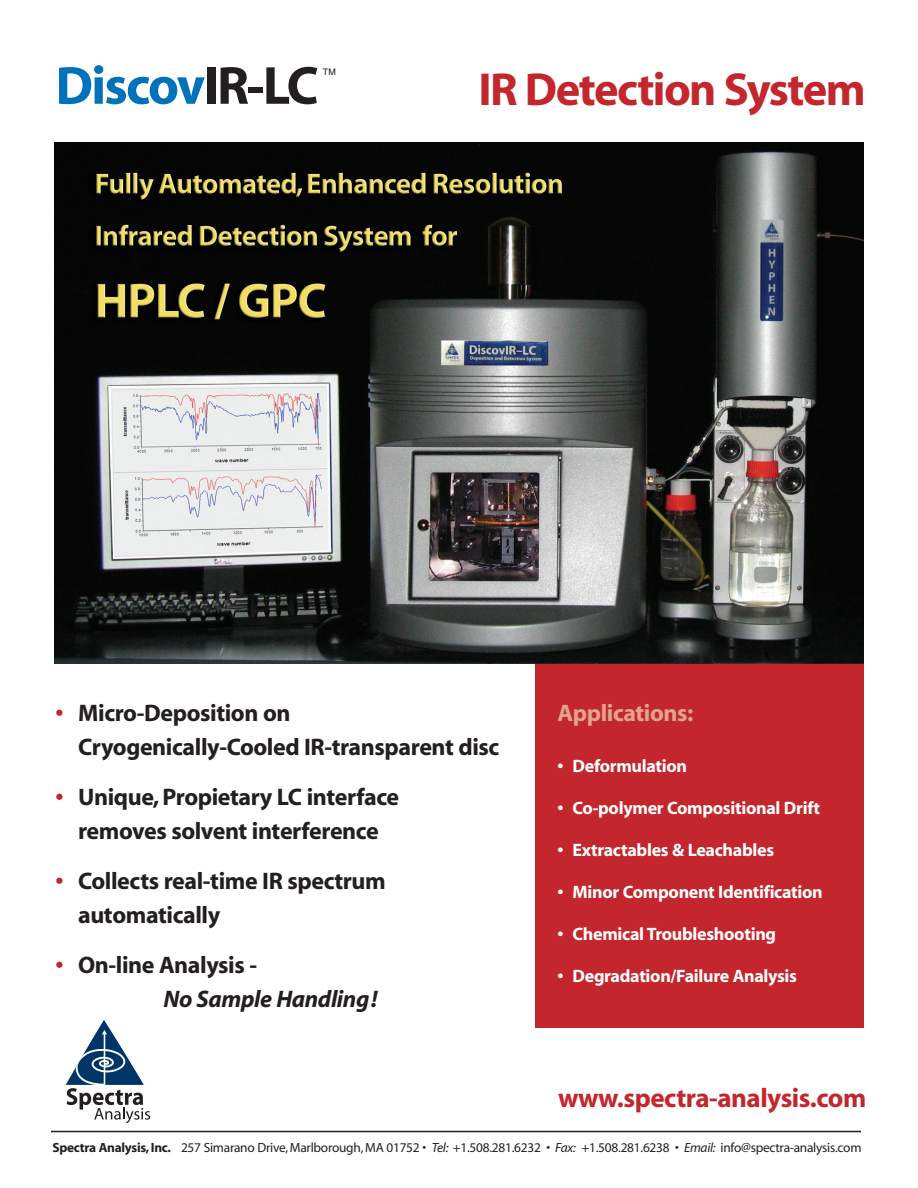
<style>
.page{position:relative;width:918px;height:1188px;background:#fff}
.page>*{position:absolute;margin:0;border:0;box-sizing:border-box;transform-origin:0 0}
.t1{font:700 54px "Myriad";letter-spacing:-.035em;color:#0071bb}
.t2{font:700 46.5px "Myriad";letter-spacing:-.035em;color:#c3262c}
.t3{font:700 27px "Myriad";letter-spacing:-.015em;color:#c3262c}
.t4{font:700 24px/34.5px "Myriad";letter-spacing:-.015em;color:#231f20}
.t5{font:italic 700 24px/34.5px "Myriad";letter-spacing:-.015em;color:#231f20}
.t6{font:700 24px "Myriad";letter-spacing:-.015em;color:#e3a48e}
.t7{font:700 18px "Myriad";letter-spacing:-.015em;color:#fff}
.t8{font:13.35px "Myriad";letter-spacing:-.02em;color:#231f20}
.t9{font:9px "Helvetica";color:#231f20}
.s1{color:#231f20}
.s2{color:#c3262c}
.s3{font-style:normal;color:#c3262c}
.s4{font-style:normal}
.s5{font-weight:700}
.s6{font-style:italic}
</style>
<div class="page">
<div style="left:536px;top:664px;width:328px;height:364px;background:#c3262c"></div>
<img style="left:54px;top:143px;width:810px;height:521px">
<svg style="left:65px;top:1020px;width:85px;height:104px"></svg>
<hr style="left:51px;top:1131px;width:810px;height:1px;background:#231f20">
<h1 class="t1" style="left:56px;top:65px;width:265px">Discov<span class="s1">IR-LC</span></h1>
<p class="t9" style="left:323px;top:68px;width:14px">TM</p>
<h2 class="t2" style="left:478px;top:72px;width:389px">IR Detection System</h2>
<p class="t4" style="left:78px;top:697px;width:423px;text-indent:-23px"><span class="s2">•</span> Micro-Deposition on<br>Cryogenically-Cooled IR-transparent disc</p>
<p class="t4" style="left:56px;top:781px;width:345px;text-align:center"><span class="s2">•</span> Unique, Propietary LC interface removes solvent interference</p>
<p class="t4" style="left:78px;top:865px;width:309px;text-indent:-23px"><span class="s2">•</span> Collects real-time IR spectrum automatically</p>
<p class="t5" style="left:164px;top:949px;width:216px;text-indent:-108px"><span class="s3">•</span> <span class="s4">On-line Analysis -<br></span>No Sample Handling!</p>
<p class="t6" style="left:558px;top:704px;width:137px">Applications:</p>
<p class="t7" style="left:558px;top:759px;width:131px">• Deformulation</p>
<p class="t7" style="left:558px;top:801px;width:264px">• Co-polymer Compositional Drift</p>
<p class="t7" style="left:558px;top:843px;width:218px">• Extractables &amp; Leachables</p>
<p class="t7" style="left:558px;top:885px;width:267px">• Minor Component Identification</p>
<p class="t7" style="left:558px;top:927px;width:220px">• Chemical Troubleshooting</p>
<p class="t7" style="left:558px;top:969px;width:241px">• Degradation/Failure Analysis</p>
<p class="t3" style="left:558px;top:1088px;width:310px">www.spectra-analysis.com</p>
<p class="t8" style="left:52px;top:1143px;width:810px"><span class="s5">Spectra Analysis, Inc.</span> 257 Simarano Drive, Marlborough, MA 01752 • <span class="s6">Tel:</span> +1.508.281.6232 • <span class="s6">Fax:</span> +1.508.281.6238 • <span class="s6">Email:</span> info@spectra-analysis.com</p>
</div>
